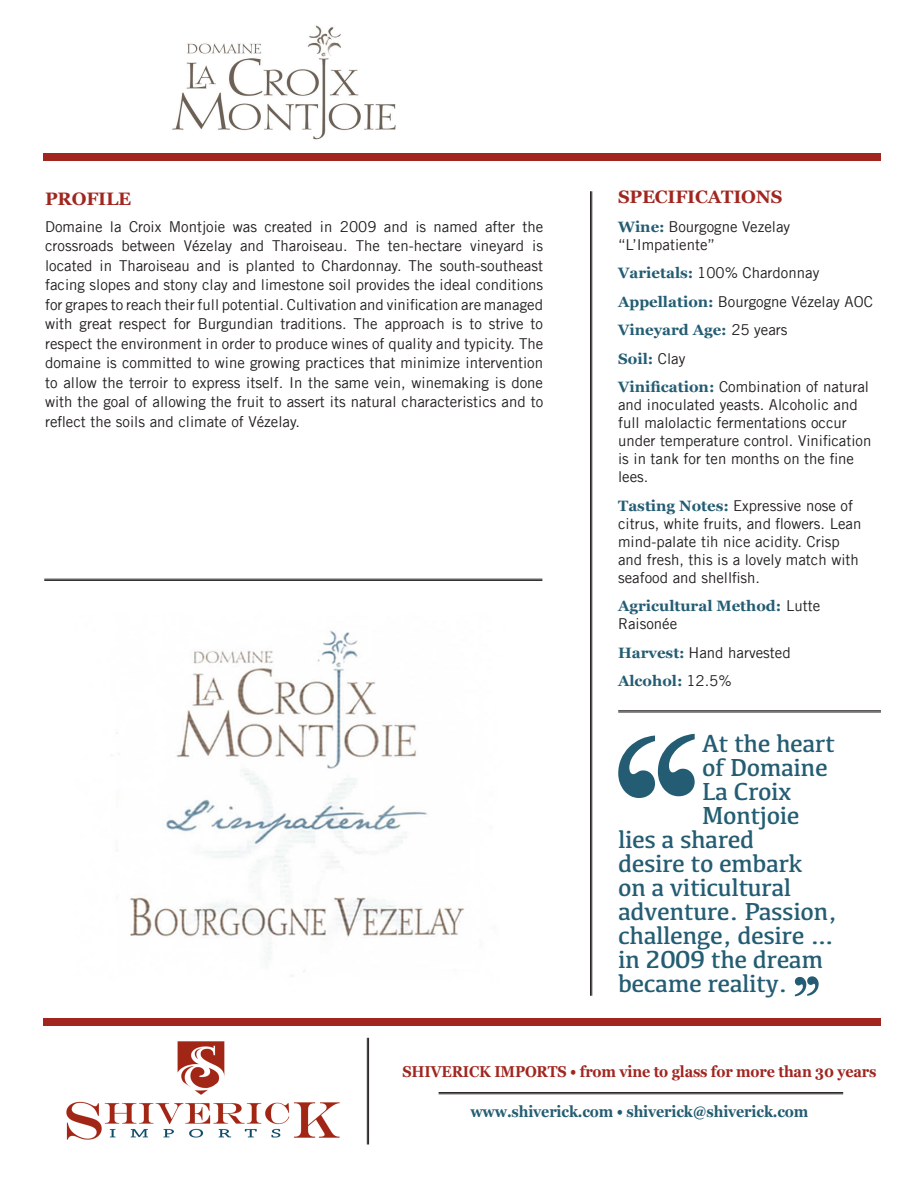
<style>
.page{position:relative;width:918px;height:1188px;background:#fff}
.page>*{position:absolute;margin:0;border:0;box-sizing:border-box;transform-origin:0 0}
.t1{font:25.5px "Kefa";letter-spacing:-.02em;color:#245d73}
.t2{font:700 18px "Georgia";letter-spacing:-.01em;color:#a12620}
.Address{font:700 15.75px "Georgia";letter-spacing:-.01em;color:#a12620;scale:.91 1}
.Address-2{font:700 15.75px "Georgia";letter-spacing:-.01em;color:#245d73;scale:.91 1}
.t3{font:15px/19.5px "Trade Gothic LT";color:#231f20}
.t4{font:700 15px/18px "Georgia";color:#245d73}
.s1{font-family:"Georgia";font-weight:700;color:#245d73}
.s2{font-family:"Trade Gothic LT";font-weight:400;color:#231f20}
</style>
<div class="page">
<img style="left:172px;top:25px;width:224px;height:115px">
<svg style="left:618px;top:734px;width:77px;height:64px"></svg>
<svg style="left:795px;top:976px;width:24px;height:20px"></svg>
<img style="left:116px;top:630px;width:349px;height:346px">
<hr style="left:44px;top:579px;width:498px;height:1px;background:#231f20">
<hr style="left:44px;top:580px;width:498px;height:1px;background:#231f20">
<hr style="left:590px;top:191px;width:1px;height:805px;background:#231f20">
<hr style="left:592px;top:191px;width:1px;height:805px;background:#231f20">
<hr style="left:618px;top:711px;width:263px;height:1px;background:#231f20">
<hr style="left:618px;top:712px;width:263px;height:1px;background:#231f20">
<img style="left:66px;top:1041px;width:274px;height:99px">
<hr style="left:367px;top:1038px;width:1px;height:106px;background:#231f20">
<hr style="left:368px;top:1038px;width:1px;height:106px;background:#231f20">
<div style="left:44px;top:1018px;width:837px;height:7px;background:#a12620"></div>
<div style="left:44px;top:153px;width:837px;height:7px;background:#a12620"></div>
<hr style="left:439px;top:1092px;width:404px;height:1px;background:#231f20">
<hr style="left:439px;top:1094px;width:404px;height:1px;background:#231f20">
<p class="t2" style="left:45px;top:185px;width:88px">PROFILE</p>
<p class="t3" style="left:45px;top:217px;width:500px;text-align:justify">Domaine la Croix Montjoie was created in 2009 and is named after the crossroads between Vézelay and Tharoiseau. The ten-hectare vineyard is located in Tharoiseau and is planted to Chardonnay. The south-southeast facing slopes and stony clay and limestone soil provides the ideal conditions for grapes to reach their full potential. Cultivation and vinification are managed with great respect for Burgundian traditions. The approach is to strive to respect the environment in order to produce wines of quality and typicity. The domaine is committed to wine growing practices that minimize intervention to allow the terroir to express itself. In the same vein, winemaking is done with the goal of allowing the fruit to assert its natural characteristics and to reflect the soils and climate of Vézelay.</p>
<p class="t2" style="left:618px;top:184px;width:166px">SPECIFICATIONS</p>
<p class="t3" style="left:618px;top:217px;width:174px;line-height:18px"><span class="s1">Wine:</span> Bourgogne Vezelay “L’Impatiente”</p>
<p class="t3" style="left:618px;top:263px;width:203px"><span class="s1">Varietals:</span> 100% Chardonnay</p>
<p class="t3" style="left:618px;top:292px;width:256px"><span class="s1">Appellation:</span> Bourgogne Vézelay AOC</p>
<p class="t4" style="left:618px;top:320px;width:171px">Vineyard Age: <span class="s2">25 years</span></p>
<p class="t4" style="left:618px;top:349px;width:69px">Soil: <span class="s2">Clay</span></p>
<p class="t3" style="left:618px;top:378px;width:255px;line-height:18px"><span class="s1">Vinification:</span> Combination of natural and inoculated yeasts. Alcoholic and full malolactic fermentations occur under temperature control. Vinification is in tank for ten months on the fine lees.</p>
<p class="t3" style="left:618px;top:496px;width:245px;line-height:18px"><span class="s1">Tasting Notes:</span> Expressive nose of citrus, white fruits, and flowers. Lean mind-palate tih nice acidity. Crisp and fresh, this is a lovely match with seafood and shellfish.</p>
<p class="t4" style="left:618px;top:596px;width:204px">Agricultural Method: <span class="s2">Lutte<br>Raisonée</span></p>
<p class="t3" style="left:618px;top:643px;width:174px"><span class="s1">Harvest:</span> Hand harvested</p>
<p class="t4" style="left:618px;top:671px;width:115px">Alcohol: <span class="s2">12.5%</span></p>
<p class="t1" style="left:702px;top:727px;width:134px">At the heart</p>
<p class="t1" style="left:702px;top:751px;width:127px">of Domaine</p>
<p class="t1" style="left:702px;top:775px;width:91px">La Croix</p>
<p class="t1" style="left:702px;top:799px;width:99px">Montjoie</p>
<p class="t1" style="left:618px;top:823px;width:138px">lies a shared</p>
<p class="t1" style="left:618px;top:847px;width:186px">desire to embark</p>
<p class="t1" style="left:618px;top:871px;width:175px">on a viticultural</p>
<p class="t1" style="left:618px;top:895px;width:221px">adventure. Passion,</p>
<p class="t1" style="left:618px;top:919px;width:219px">challenge, desire …</p>
<p class="t1" style="left:618px;top:943px;width:207px">in 2009 the dream</p>
<p class="t1" style="left:618px;top:967px;width:171px">became reality.</p>
<p class="Address" style="left:402px;top:1060px;width:523px">SHIVERICK IMPORTS • from vine to glass for more than 30 years</p>
<p class="Address-2" style="left:470px;top:1100px;width:373px">www.shiverick.com • shiverick@shiverick.com</p>
</div>
